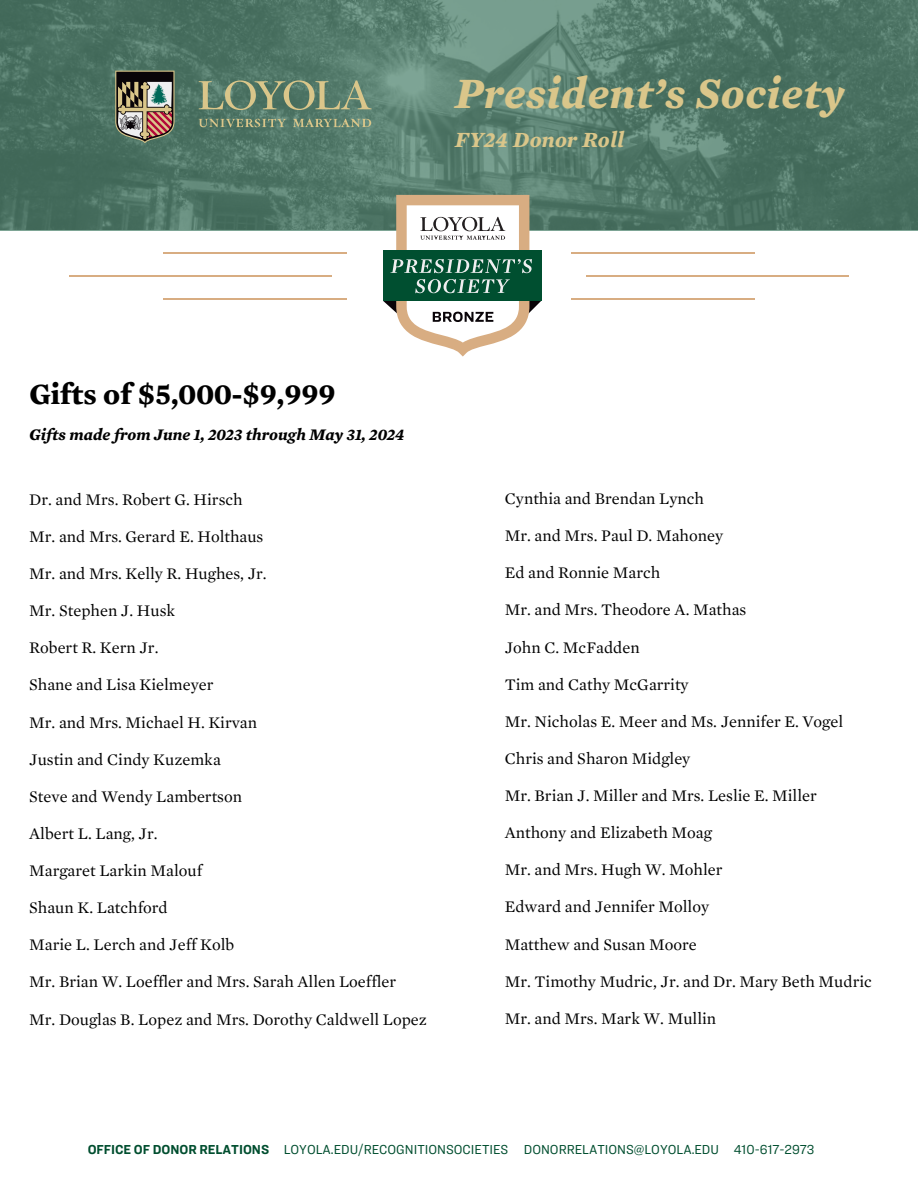
<style>
.page{position:relative;width:918px;height:1188px;background:#fff}
.page>*{position:absolute;margin:0;border:0;box-sizing:border-box;transform-origin:0 0}
.t1{font:italic 700 44.25px "Mercury Text G1";letter-spacing:.01em;color:#dac68a}
.t2{font:700 30px "Mercury Text G1";color:#000}
.t3{font:italic 700 22.05px "Mercury Text G1";letter-spacing:.01em;color:#dac68a}
.t4{font:16.5px "Mercury Text G1";color:#000}
.t5{font:italic 700 16.5px "Mercury Text G1";color:#000}
.t6{font:13.5px "Ringside Narrow";color:#004e2f}
.t7{font:700 13.5px "Ringside Narrow";color:#004e2f}
</style>
<div class="page">
<svg style="left:0;top:0;width:918px;height:230px;background:#527969"></svg>
<svg style="left:114px;top:69px;width:62px;height:76px;background:#7b7566"></svg>
<hr style="left:69px;top:275px;width:262px;height:2px;background:#d8ad82">
<hr style="left:163px;top:252px;width:184px;height:1px;background:#d8ad82">
<hr style="left:163px;top:298px;width:184px;height:2px;background:#d8ad82">
<svg style="left:199px;top:80px;width:173px;height:30px;background:#758c71"></svg>
<svg style="left:199px;top:119px;width:87px;height:8px"></svg>
<svg style="left:293px;top:119px;width:78px;height:8px"></svg>
<svg style="left:383px;top:195px;width:158px;height:162px"></svg>
<hr style="left:571px;top:252px;width:184px;height:1px;background:#d8ad82">
<hr style="left:571px;top:298px;width:184px;height:2px;background:#d8ad82">
<hr style="left:586px;top:275px;width:263px;height:2px;background:#d8ad82">
<p class="t1" style="left:455px;top:66px;width:391px">President’s Society</p>
<p class="t3" style="left:455px;top:126px;width:171px">FY24 Donor Roll</p>
<p class="t2" style="left:29px;top:376px;width:308px">Gifts of $5,000-$9,999</p>
<h3 class="t5" style="left:29px;top:424px;width:377px">Gifts made from June 1, 2023 through May 31, 2024</h3>
<p class="t4" style="left:29px;top:489px;width:215px">Dr. and Mrs. Robert G. Hirsch</p>
<p class="t4" style="left:29px;top:526px;width:236px">Mr. and Mrs. Gerard E. Holthaus</p>
<p class="t4" style="left:29px;top:563px;width:239px">Mr. and Mrs. Kelly R. Hughes, Jr.</p>
<p class="t4" style="left:29px;top:600px;width:148px">Mr. Stephen J. Husk</p>
<p class="t4" style="left:29px;top:637px;width:131px">Robert R. Kern Jr.</p>
<p class="t4" style="left:29px;top:675px;width:186px">Shane and Lisa Kielmeyer</p>
<p class="t4" style="left:29px;top:712px;width:229px">Mr. and Mrs. Michael H. Kirvan</p>
<p class="t4" style="left:29px;top:749px;width:193px">Justin and Cindy Kuzemka</p>
<p class="t4" style="left:29px;top:786px;width:214px">Steve and Wendy Lambertson</p>
<p class="t4" style="left:29px;top:823px;width:130px">Albert L. Lang, Jr.</p>
<p class="t4" style="left:29px;top:860px;width:174px">Margaret Larkin Malouf</p>
<p class="t4" style="left:29px;top:897px;width:140px">Shaun K. Latchford</p>
<p class="t4" style="left:29px;top:934px;width:207px">Marie L. Lerch and Jeff Kolb</p>
<p class="t4" style="left:29px;top:972px;width:368px">Mr. Brian W. Loeffler and Mrs. Sarah Allen Loeffler</p>
<p class="t4" style="left:29px;top:1009px;width:399px">Mr. Douglas B. Lopez and Mrs. Dorothy Caldwell Lopez</p>
<h1 class="t4" style="left:505px;top:488px;width:201px">Cynthia and Brendan Lynch</h1>
<h1 class="t4" style="left:505px;top:525px;width:220px">Mr. and Mrs. Paul D. Mahoney</h1>
<h1 class="t4" style="left:505px;top:563px;width:157px">Ed and Ronnie March</h1>
<h1 class="t4" style="left:505px;top:600px;width:243px">Mr. and Mrs. Theodore A. Mathas</h1>
<h1 class="t4" style="left:505px;top:637px;width:137px">John C. McFadden</h1>
<h1 class="t4" style="left:505px;top:674px;width:186px">Tim and Cathy McGarrity</h1>
<h1 class="t4" style="left:505px;top:711px;width:340px">Mr. Nicholas E. Meer and Ms. Jennifer E. Vogel</h1>
<h1 class="t4" style="left:505px;top:748px;width:187px">Chris and Sharon Midgley</h1>
<h1 class="t4" style="left:505px;top:785px;width:314px">Mr. Brian J. Miller and Mrs. Leslie E. Miller</h1>
<h1 class="t4" style="left:505px;top:822px;width:209px">Anthony and Elizabeth Moag</h1>
<h1 class="t4" style="left:505px;top:860px;width:219px">Mr. and Mrs. Hugh W. Mohler</h1>
<h1 class="t4" style="left:505px;top:897px;width:206px">Edward and Jennifer Molloy</h1>
<h1 class="t4" style="left:505px;top:934px;width:194px">Matthew and Susan Moore</h1>
<h1 class="t4" style="left:505px;top:971px;width:369px">Mr. Timothy Mudric, Jr. and Dr. Mary Beth Mudric</h1>
<h1 class="t4" style="left:505px;top:1008px;width:213px">Mr. and Mrs. Mark W. Mullin</h1>
<p class="t7" style="left:88px;top:1141px;width:183px">OFFICE OF DONOR RELATIONS</p>
<h2 class="t6" style="left:284px;top:1141px;width:226px">LOYOLA.EDU/RECOGNITIONSOCIETIES</h2>
<h3 class="t6" style="left:524px;top:1141px;width:197px">DONORRELATIONS@LOYOLA.EDU</h3>
<h3 class="t6" style="left:734px;top:1141px;width:82px">410-617-2973</h3>
</div>
